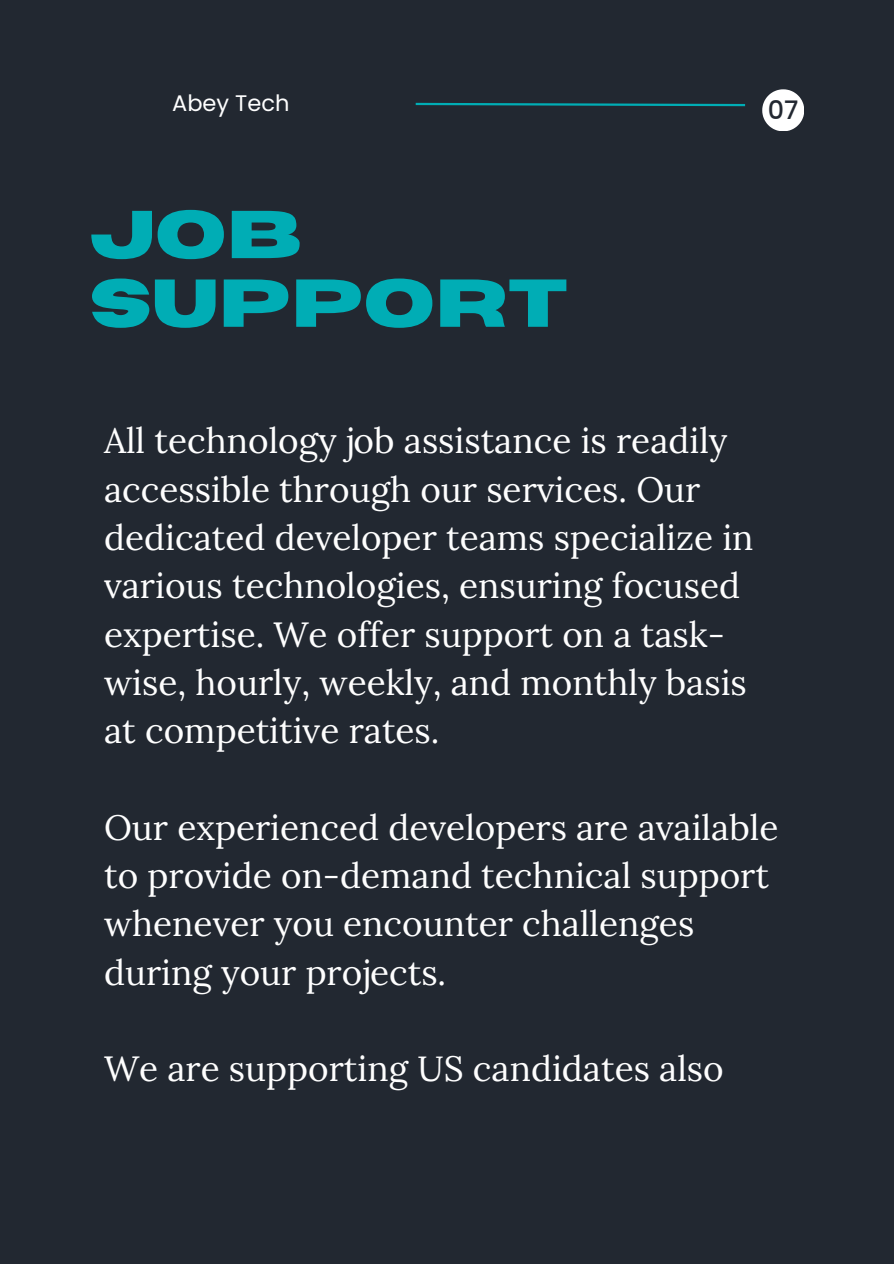
<style>
.page{position:relative;width:894px;height:1264px;background:#fff}
.page>*{position:absolute;margin:0;border:0;box-sizing:border-box;transform-origin:0 0}
.t1{font:700 67.5px/68.7px "Horizon";color:#00adb5}
.t2{font:35.1px/48.3px "Lora";color:#fefefe}
.t3{font:500 25.5px "Poppins";color:#222831}
.t4{font:22.5px "Poppins";color:#fff}
</style>
<div class="page">
<div style="left:0;top:0;width:893px;height:1263px;background:#222831"></div>
<svg style="left:415px;top:102px;width:331px;height:5px"></svg>
<svg style="left:762px;top:89px;width:41px;height:42px"></svg>
<h2 class="t4" style="left:172px;top:87px;width:119px">Abey Tech</h2>
<p class="t1" style="left:89px;top:202px;width:480px">JOB<br>SUPPORT</p>
<p class="t3" style="left:767px;top:92px;width:32px">07</p>
<p class="t2" style="left:104px;top:416px;width:650px">All technology job assistance is readily accessible through our services. Our dedicated developer teams specialize in various technologies, ensuring focused expertise. We offer support on a task&shy;wise, hourly, weekly, and monthly basis at competitive rates.</p>
<h1 class="t2" style="left:104px;top:802px;width:675px">Our experienced developers are available to provide on-demand technical support whenever you encounter challenges during your projects.</h1>
<h2 class="t2" style="left:104px;top:1044px;width:621px">We are supporting US candidates also</h2>
</div>
